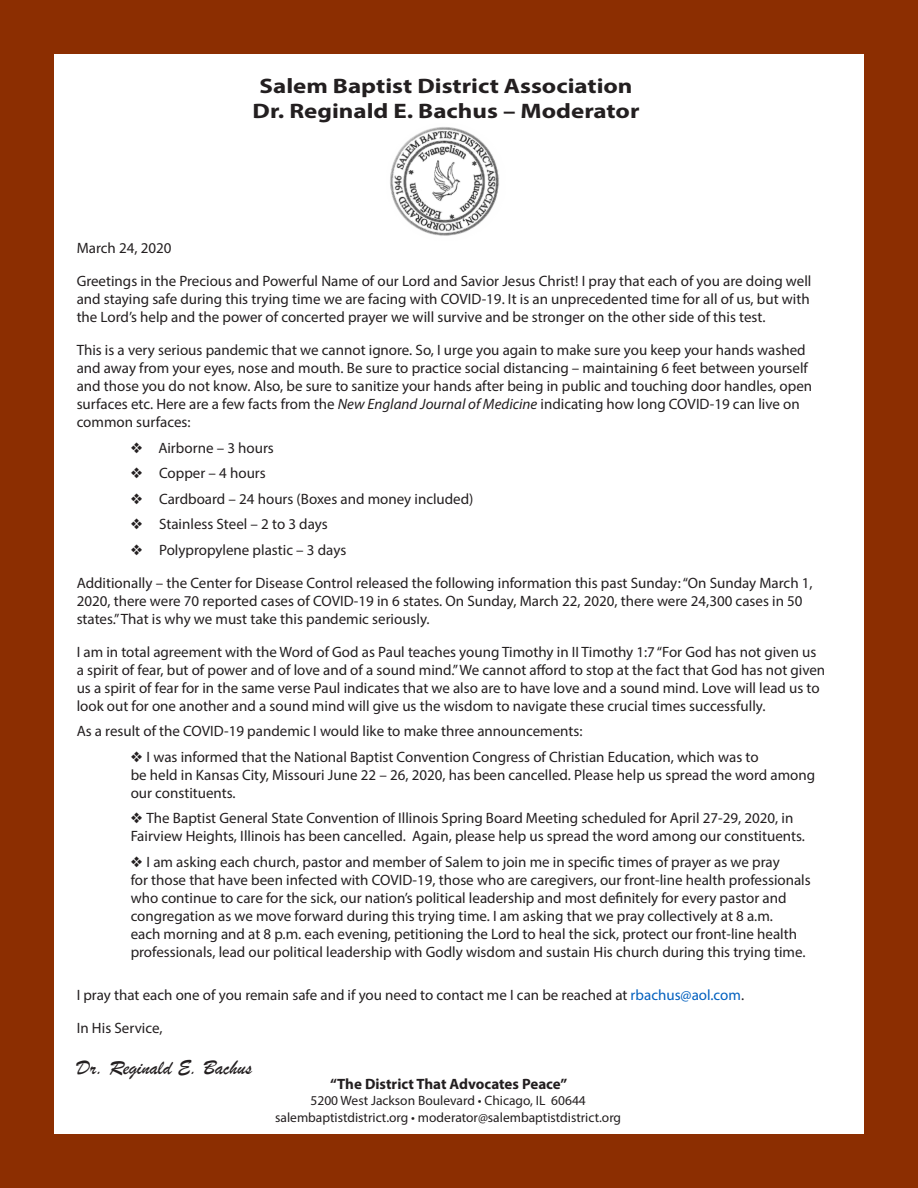
<style>
.page{position:relative;width:918px;height:1188px;background:#fff}
.page>*{position:absolute;margin:0;border:0;box-sizing:border-box;transform-origin:0 0}
.t1{font:700 21px "Myriad Pro";color:#231f20;scale:1.19 1}
.Normal__Web{font:21px "Brush Script";color:#231f20}
.Normal__Web-2{font:15px/18px "Myriad Pro";color:#231f20}
.t2{font:700 15px "Myriad Pro";color:#231f20}
.t3{font:13.5px "Myriad Pro";color:#231f20}
.s1{font-style:italic}
.s2{color:#0260bf}
</style>
<div class="page">
<div style="left:0;top:0;width:918px;height:54px;background:#8c2e01"></div>
<img style="left:390px;top:127px;width:109px;height:109px">
<div style="left:0;top:1134px;width:918px;height:54px;background:#8c2e01"></div>
<div style="left:0;top:35px;width:54px;height:1116px;background:#8c2e01"></div>
<div style="left:864px;top:44px;width:54px;height:1117px;background:#8c2e01"></div>
<p class="t1" style="left:259px;top:72px;width:315px">Salem Baptist District Association</p>
<p class="t1" style="left:253px;top:97px;width:327px">Dr. Reginald E. Bachus – Moderator</p>
<p class="Normal__Web-2" style="left:77px;top:239px;width:96px">March 24, 2020</p>
<p class="Normal__Web-2" style="left:77px;top:272px;width:736px;text-align:justify">Greetings in the Precious and Powerful Name of our Lord and Savior Jesus Christ! I pray that each of you are doing well and staying safe during this trying time we are facing with COVID-19. It is an unprecedented time for all of us, but with the Lord’s help and the power of concerted prayer we will survive and be stronger on the other side of this test.</p>
<p class="Normal__Web-2" style="left:77px;top:341px;width:737px">This is a very serious pandemic that we cannot ignore. So, I urge you again to make sure you keep your hands washed and away from your eyes, nose and mouth. Be sure to practice social distancing – maintaining 6 feet between yourself and those you do not know. Also, be sure to sanitize your hands after being in public and touching door handles, open surfaces etc. Here are a few facts from the <span class="s1">New England Journal of Medicine</span> indicating how long COVID-19 can live on common surfaces:</p>
<p class="Normal__Web-2" style="left:131px;top:438px;width:145px">❖ Airborne – 3 hours</p>
<p class="Normal__Web-2" style="left:131px;top:464px;width:137px">❖ Copper – 4 hours</p>
<p class="Normal__Web-2" style="left:131px;top:489px;width:344px">❖ Cardboard – 24 hours (Boxes and money included)</p>
<p class="Normal__Web-2" style="left:131px;top:515px;width:199px">❖ Stainless Steel – 2 to 3 days</p>
<p class="Normal__Web-2" style="left:131px;top:540px;width:217px">❖ Polypropylene plastic – 3 days</p>
<p class="Normal__Web-2" style="left:77px;top:573px;width:737px">Additionally – the Center for Disease Control released the following information this past Sunday: “On Sunday March 1,<br>2020, there were 70 reported cases of COVID-19 in 6 states. On Sunday, March 22, 2020, there were 24,300 cases in 50 states.” That is why we must take this pandemic seriously.</p>
<p class="Normal__Web-2" style="left:77px;top:642px;width:750px">I am in total agreement with the Word of God as Paul teaches young Timothy in II Timothy 1:7 “For God has not given us a spirit of fear, but of power and of love and of a sound mind.” We cannot afford to stop at the fact that God has not given us a spirit of fear for in the same verse Paul indicates that we also are to have love and a sound mind. Love will lead us to look out for one another and a sound mind will give us the wisdom to navigate these crucial times successfully.</p>
<p class="Normal__Web-2" style="left:77px;top:722px;width:507px">As a result of the COVID-19 pandemic I would like to make three announcements:</p>
<p class="Normal__Web-2" style="left:131px;top:747px;width:686px">❖ I was informed that the National Baptist Convention Congress of Christian Education, which was to<br>be held in Kansas City, Missouri June 22 – 26, 2020, has been cancelled. Please help us spread the word among our constituents.</p>
<p class="Normal__Web-2" style="left:131px;top:809px;width:676px">❖ The Baptist General State Convention of Illinois Spring Board Meeting scheduled for April 27-29, 2020, in<br>Fairview Heights, Illinois has been cancelled. Again, please help us spread the word among our constituents.</p>
<p class="Normal__Web-2" style="left:131px;top:852px;width:682px">❖ I am asking each church, pastor and member of Salem to join me in specific times of prayer as we pray<br>for those that have been infected with COVID-19, those who are caregivers, our front-line health professionals who continue to care for the sick, our nation’s political leadership and most definitely for every pastor and congregation as we move forward during this trying time. I am asking that we pray collectively at 8 a.m.<br>each morning and at 8 p.m. each evening, petitioning the Lord to heal the sick, protect our front-line health professionals, lead our political leadership with Godly wisdom and sustain His church during this trying time.</p>
<p class="Normal__Web-2" style="left:77px;top:986px;width:669px">I pray that each one of you remain safe and if you need to contact me I can be reached at <span class="s2">rbachus@aol.com</span>.</p>
<p class="Normal__Web-2" style="left:77px;top:1019px;width:87px">In His Service,</p>
<p class="Normal__Web" style="left:77px;top:1053px;width:177px">Dr. Reginald E. Bachus</p>
<p class="t2" style="left:330px;top:1074px;width:239px">“The District That Advocates Peace”</p>
<p class="t3" style="left:311px;top:1093px;width:277px">5200 West Jackson Boulevard • Chicago, IL 60644</p>
<p class="t3" style="left:275px;top:1109px;width:347px">salembaptistdistrict.org • moderator@salembaptistdistrict.org</p>
</div>
